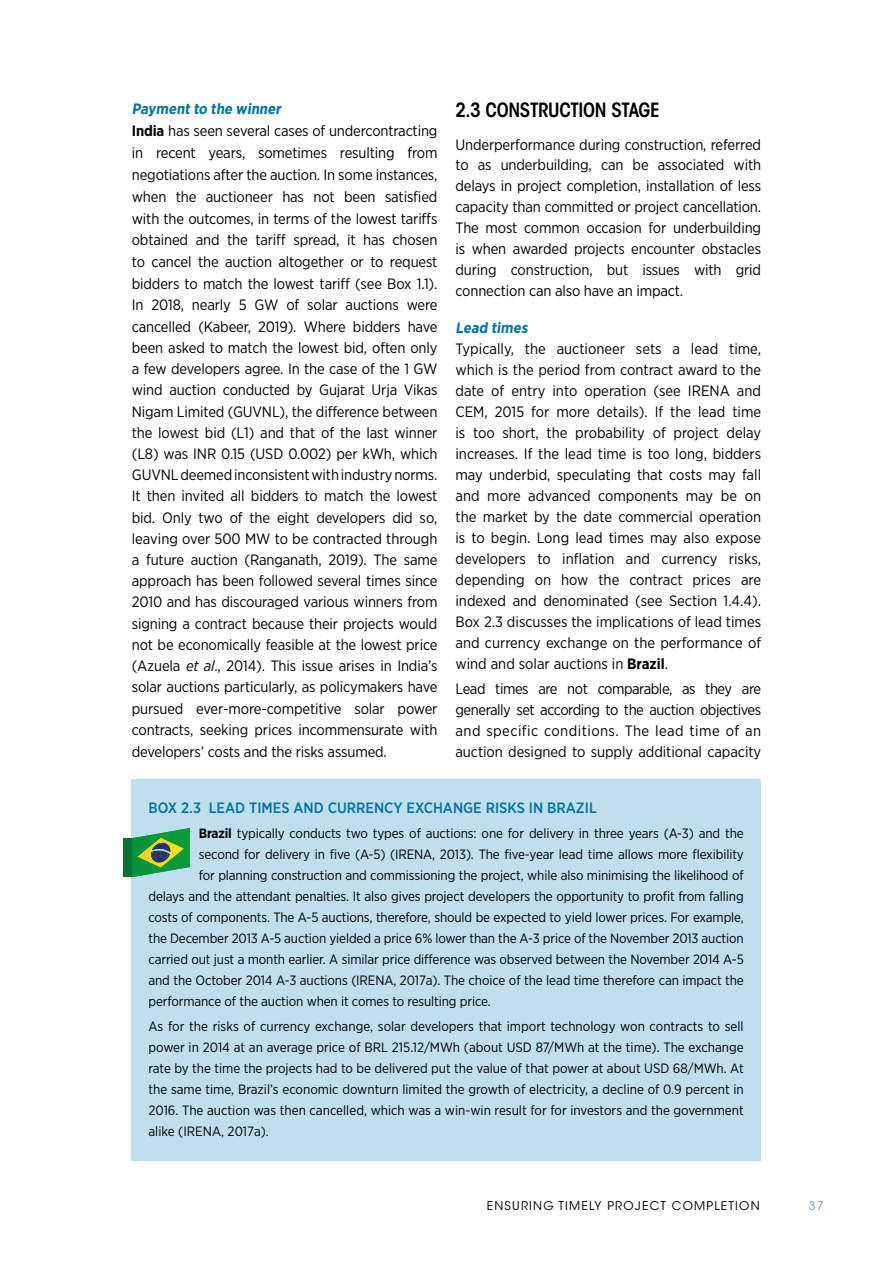
<style>
.page{position:relative;width:893px;height:1263px;background:#fff}
.page>*{position:absolute;margin:0;border:0;box-sizing:border-box;transform-origin:0 0}
.t1{font:600 condensed 19.5px "ITC Avant Garde Std";letter-spacing:-.02em;color:#000}
.t2{font:15px/21.5px "Gotham Narrow";letter-spacing:-.01em;color:#000;text-align:justify}
.t3{font:500 15px "Gotham Narrow";color:#0073a2}
.t4{font:700 15px "Gotham Narrow";color:#0073a2}
.t5{font:13.5px/21px "Gotham Narrow";letter-spacing:-.01em;color:#000;text-align:justify}
.t6{font:12px "ITC Avant Garde Std";letter-spacing:.1em;color:#000}
.t7{font:12px "ITC Avant Garde Std";color:#769dba}
.s1{font-weight:700;color:#0073a2}
.s2{font-weight:700}
.s3{font-style:italic}
</style>
<div class="page">
<div style="left:131px;top:779px;width:630px;height:58px;background:#bfdfef"></div>
<div style="left:131px;top:806px;width:630px;height:224px;background:#bfdfef"></div>
<div style="left:131px;top:999px;width:630px;height:161px;background:#bfdfef"></div>
<svg style="left:131px;top:828px;width:59px;height:49px"></svg>
<div style="left:123px;top:838px;width:8px;height:39px;background:#067534"></div>
<p class="t2" style="left:132px;top:98px;width:307px;text-align:left"><span class="s1">Payment to the winner<br></span><span class="s2">India</span> has seen several cases of undercontracting in recent years, sometimes resulting from negotiations after the auction. In some instances, when the auctioneer has not been satisfied with the outcomes, in terms of the lowest tariffs obtained and the tariff spread, it has chosen to cancel the auction altogether or to request bidders to match the lowest tariff (see Box 1.1).<br>In 2018, nearly 5 GW of solar auctions were cancelled (Kabeer, 2019). Where bidders have been asked to match the lowest bid, often only a few developers agree. In the case of the 1 GW wind auction conducted by Gujarat Urja Vikas Nigam Limited (GUVNL), the difference between the lowest bid (L1) and that of the last winner (L8) was INR 0.15 (USD 0.002) per kWh, which GUVNL deemed inconsistent with industry norms.<br>It then invited all bidders to match the lowest bid. Only two of the eight developers did so, leaving over 500 MW to be contracted through a future auction (Ranganath, 2019). The same approach has been followed several times since 2010 and has discouraged various winners from signing a contract because their projects would not be economically feasible at the lowest price (Azuela <span class="s3">et al</span>., 2014). This issue arises in India’s solar auctions particularly, as policymakers have pursued ever-more-competitive solar power contracts, seeking prices incommensurate with developers’ costs and the risks assumed.</p>
<h1 class="t1" style="left:455px;top:98px;width:206px">2.3 CONSTRUCTION STAGE</h1>
<p class="t2" style="left:455px;top:134px;width:307px;line-height:20.9px">Underperformance during construction, referred to as underbuilding, can be associated with delays in project completion, installation of less capacity than committed or project cancellation.<br>The most common occasion for underbuilding is when awarded projects encounter obstacles during construction, but issues with grid connection can also have an impact.</p>
<p class="t4" style="left:455px;top:318px;width:76px">Lead times</p>
<p class="t2" style="left:455px;top:337px;width:307px;line-height:21px">Typically, the auctioneer sets a lead time, which is the period from contract award to the date of entry into operation (see IRENA and CEM, 2015 for more details). If the lead time is too short, the probability of project delay increases. If the lead time is too long, bidders may underbid, speculating that costs may fall and more advanced components may be on the market by the date commercial operation is to begin. Long lead times may also expose developers to inflation and currency risks, depending on how the contract prices are indexed and denominated (see Section 1.4.4).<br>Box 2.3 discusses the implications of lead times and currency exchange on the performance of wind and solar auctions in <span class="s2">Brazil</span>.</p>
<p class="t2" style="left:455px;top:678px;width:307px;line-height:21px">Lead times are not comparable, as they are generally set according to the auction objectives and specific conditions. The lead time of an auction designed to supply additional capacity</p>
<p class="t3" style="left:148px;top:798px;width:450px">BOX 2.3 LEAD TIMES AND CURRENCY EXCHANGE RISKS IN BRAZIL</p>
<p class="t5" style="left:199px;top:822px;width:546px"><span class="s2">Brazil</span> typically conducts two types of auctions: one for delivery in three years (A-3) and the</p>
<p class="t5" style="left:199px;top:843px;width:546px">second for delivery in five (A-5) (IRENA, 2013). The five-year lead time allows more flexibility</p>
<p class="t5" style="left:199px;top:864px;width:546px">for planning construction and commissioning the project, while also minimising the likelihood of</p>
<p class="t5" style="left:148px;top:885px;width:597px">delays and the attendant penalties. It also gives project developers the opportunity to profit from falling</p>
<p class="t5" style="left:148px;top:906px;width:597px">costs of components. The A-5 auctions, therefore, should be expected to yield lower prices. For example,</p>
<p class="t5" style="left:148px;top:927px;width:597px">the December 2013 A-5 auction yielded a price 6% lower than the A-3 price of the November 2013 auction</p>
<p class="t5" style="left:148px;top:948px;width:597px">carried out just a month earlier. A similar price difference was observed between the November 2014 A-5</p>
<p class="t5" style="left:148px;top:969px;width:597px">and the October 2014 A-3 auctions (IRENA, 2017a). The choice of the lead time therefore can impact the</p>
<p class="t5" style="left:148px;top:990px;width:344px">performance of the auction when it comes to resulting price.</p>
<p class="t5" style="left:148px;top:1016px;width:597px">As for the risks of currency exchange, solar developers that import technology won contracts to sell power in 2014 at an average price of BRL 215.12/MWh (about USD 87/MWh at the time). The exchange rate by the time the projects had to be delivered put the value of that power at about USD 68/MWh. At the same time, Brazil’s economic downturn limited the growth of electricity, a decline of 0.9 percent in 2016. The auction was then cancelled, which was a win-win result for for investors and the government alike (IRENA, 2017a).</p>
<p class="t6" style="left:487px;top:1198px;width:274px">ENSURING TIMELY PROJECT COMPLETION</p>
<p class="t7" style="left:809px;top:1198px;width:17px">37</p>
</div>
